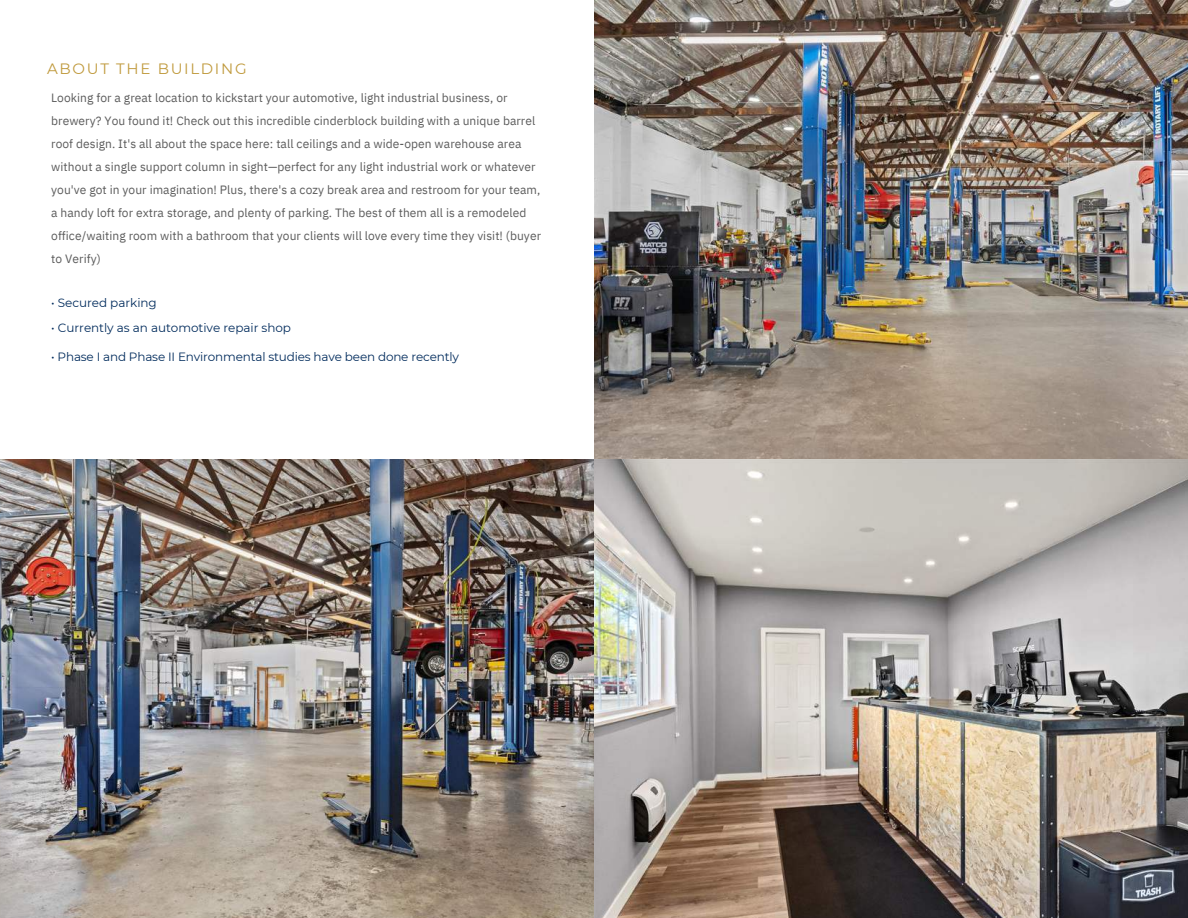
<style>
.page{position:relative;width:1188px;height:918px;background:#fff}
.page>*{position:absolute;margin:0;border:0;box-sizing:border-box;transform-origin:0 0}
.t1{font:15px "Montserrat";letter-spacing:.11em;color:#c09a3d}
.t2{font:12px/23px "IBM Plex Sans";letter-spacing:.005em;color:#5c5c5c}
.t3{font:12px/24.8px "Montserrat";letter-spacing:-.015em;color:#002b5c}
</style>
<div class="page">
<img style="left:594px;top:0;width:594px;height:459px">
<img style="left:0;top:459px;width:1188px;height:459px">
<p class="t1" style="left:47px;top:58px;width:201px">ABOUT THE BUILDING</p>
<p class="t2" style="left:51px;top:85px;width:491px">Looking for a great location to kickstart your automotive, light industrial business, or brewery? You found it! Check out this incredible cinderblock building with a unique barrel roof design. It's all about the space here: tall ceilings and a wide-open warehouse area without a single support column in sight4perfect for any light industrial work or whatever you've got in your imagination! Plus, there's a cozy break area and restroom for your team, a handy loft for extra storage, and plenty of parking. The best of them all is a remodeled office/waiting room with a bathroom that your clients will love every time they visit! (buyer to Verify)</p>
<p class="t3" style="left:51px;top:290px;width:241px">" Secured parking<br>" Currently as an automotive repair shop</p>
<p class="t3" style="left:51px;top:344px;width:409px">" Phase I and Phase II Environmental studies have been done recently</p>
</div>
